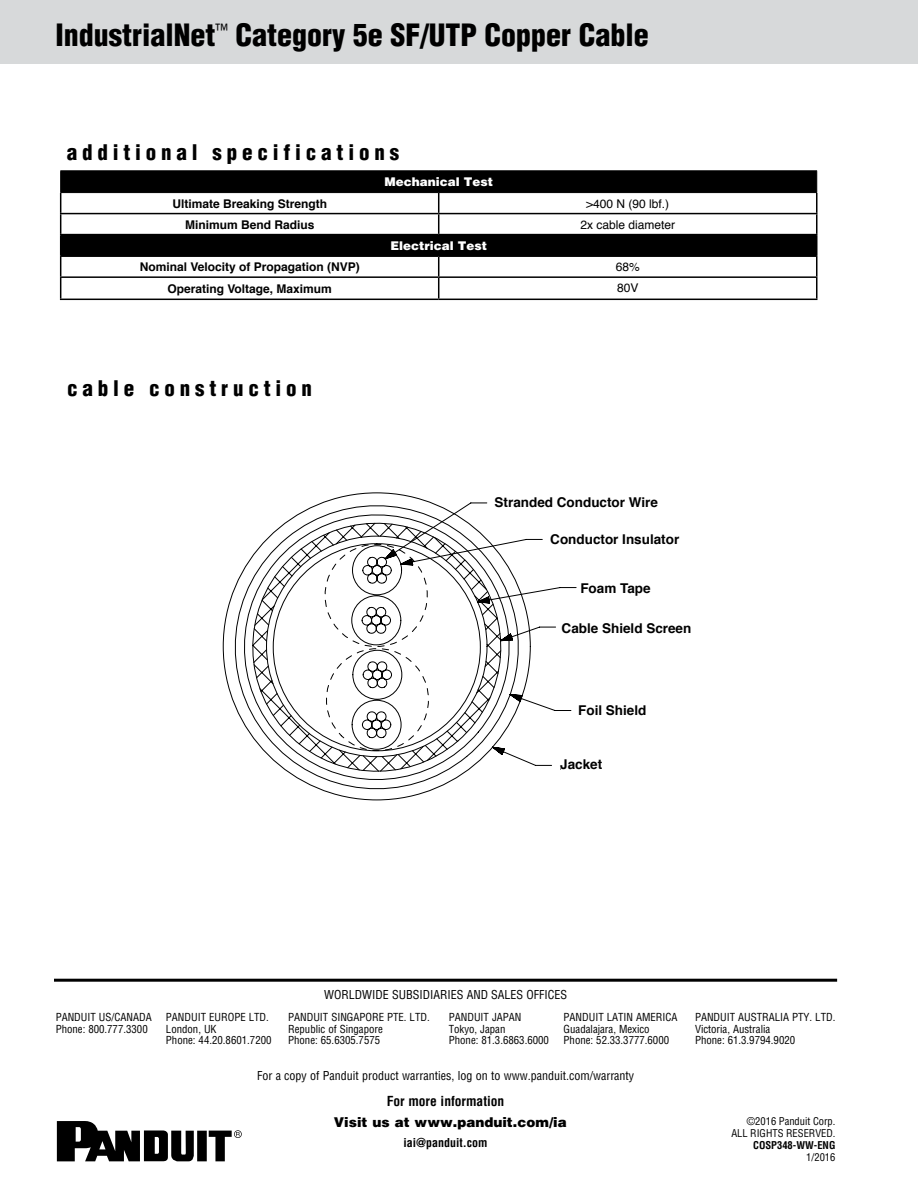
<style>
.page{position:relative;width:918px;height:1188px;background:#fff}
.page>*{position:absolute;margin:0;border:0;box-sizing:border-box;transform-origin:0 0}
.t1{font:900 condensed 30px "Helvetica";color:#000}
.t2{font:900 condensed 21px "Helvetica";letter-spacing:.23em;color:#000}
.t3{font:700 13.5px "Helvetica";color:#000}
.t4{font:900 13.5px "Helvetica";color:#000}
.t5{font:700 condensed 13.5px "Helvetica";color:#000}
.t6{font:condensed 12px "Helvetica";color:#000}
.t7{font:700 12px "Helvetica";color:#000}
.t8{font:12px "Helvetica";color:#000}
.t9{font:900 12px "Helvetica";color:#fff}
.t10{font:700 condensed 12px "Helvetica";color:#000}
.t11{font:condensed 10.8px/11.6px "Helvetica";color:#000}
.t12{font:condensed 10.5px/12px "Helvetica";color:#000;text-align:right}
.t13{font:700 condensed 10.5px "Helvetica";color:#000}
</style>
<div class="page">
<div style="left:0;top:0;width:918px;height:64px;background:#d7d9da"></div>
<svg style="left:61px;top:171px;width:755px;height:84px;fill:#000"></svg>
<hr style="left:60px;top:213px;width:379px;height:1px;background:#000">
<hr style="left:439px;top:213px;width:378px;height:1px;background:#000">
<svg style="left:438px;top:193px;width:1px;height:41px"></svg>
<hr style="left:60px;top:234px;width:379px;height:1px;background:#000">
<hr style="left:439px;top:234px;width:378px;height:1px;background:#000">
<hr style="left:60px;top:255px;width:379px;height:2px;background:#000">
<hr style="left:439px;top:255px;width:378px;height:2px;background:#000">
<hr style="left:60px;top:276px;width:379px;height:2px;background:#000">
<hr style="left:439px;top:276px;width:378px;height:2px;background:#000">
<svg style="left:438px;top:257px;width:1px;height:42px"></svg>
<hr style="left:60px;top:299px;width:379px;height:1px;background:#000">
<hr style="left:439px;top:299px;width:378px;height:1px;background:#000">
<svg style="left:60px;top:171px;width:1px;height:128px"></svg>
<hr style="left:60px;top:170px;width:379px;height:1px;background:#000">
<hr style="left:439px;top:170px;width:378px;height:1px;background:#000">
<svg style="left:816px;top:171px;width:1px;height:128px"></svg>
<hr style="left:60px;top:192px;width:379px;height:1px;background:#000">
<hr style="left:439px;top:192px;width:378px;height:1px;background:#000">
<svg style="left:222px;top:493px;width:355px;height:308px"></svg>
<div style="left:495px;top:482px;width:266px;height:39px;background:#fff"></div>
<div style="left:550px;top:518px;width:267px;height:40px;background:#fff"></div>
<div style="left:562px;top:608px;width:224px;height:39px;background:#fff"></div>
<div style="left:561px;top:753px;width:142px;height:39px;background:#fff"></div>
<hr style="left:54px;top:979px;width:783px;height:3px;background:#000">
<svg style="left:57px;top:1121px;width:185px;height:40px"></svg>
<h1 class="t1" style="left:56px;top:16px;width:595px">IndustrialNet<sup>™</sup> Category 5e SF/UTP Copper Cable</h1>
<h2 class="t2" style="left:67px;top:139px;width:334px">additional specifications</h2>
<p class="t9" style="left:384px;top:174px;width:110px">Mechanical Test</p>
<p class="t7" style="left:172px;top:194px;width:156px">Ultimate Breaking Strength</p>
<p class="t8" style="left:586px;top:194px;width:85px">&gt;400 N (90 lbf.)</p>
<p class="t7" style="left:185px;top:215px;width:131px">Minimum Bend Radius</p>
<p class="t8" style="left:580px;top:215px;width:96px">2x cable diameter</p>
<p class="t9" style="left:390px;top:238px;width:98px">Electrical Test</p>
<p class="t7" style="left:140px;top:257px;width:222px">Nominal Velocity of Propagation (NVP)</p>
<p class="t8" style="left:616px;top:258px;width:26px">68%</p>
<p class="t7" style="left:167px;top:279px;width:166px">Operating Voltage, Maximum</p>
<p class="t8" style="left:617px;top:279px;width:23px">80V</p>
<h2 class="t2" style="left:67px;top:375px;width:246px">cable construction</h2>
<p class="t3" style="left:495px;top:491px;width:165px">Stranded Conductor Wire</p>
<p class="t3" style="left:550px;top:528px;width:131px">Conductor Insulator</p>
<p class="t3" style="left:580px;top:578px;width:72px">Foam Tape</p>
<p class="t3" style="left:562px;top:618px;width:131px">Cable Shield Screen</p>
<p class="t3" style="left:578px;top:699px;width:70px">Foil Shield</p>
<p class="t3" style="left:560px;top:753px;width:44px">Jacket</p>
<p class="t6" style="left:324px;top:987px;width:245px">WORLDWIDE SUBSIDIARIES AND SALES OFFICES</p>
<p class="t11" style="left:564px;top:1011px;width:115px">PANDUIT LATIN AMERICA<br>Guadalajara, Mexico<br>Phone: 52.33.3777.6000</p>
<p class="t11" style="left:288px;top:1011px;width:143px">PANDUIT SINGAPORE PTE. LTD.<br>Republic of Singapore<br>Phone: 65.6305.7575</p>
<p class="t11" style="left:695px;top:1011px;width:142px">PANDUIT AUSTRALIA PTY. LTD.<br>Victoria, Australia<br>Phone: 61.3.9794.9020</p>
<p class="t11" style="left:56px;top:1011px;width:98px">PANDUIT US/CANADA<br>Phone: 800.777.3300</p>
<p class="t11" style="left:166px;top:1011px;width:107px">PANDUIT EUROPE LTD.<br>London, UK<br>Phone: 44.20.8601.7200</p>
<p class="t11" style="left:449px;top:1011px;width:102px">PANDUIT JAPAN<br>Tokyo, Japan<br>Phone: 81.3.6863.6000</p>
<p class="t6" style="left:257px;top:1068px;width:379px">For a copy of Panduit product warranties, log on to www.panduit.com/warranty</p>
<p class="t5" style="left:387px;top:1093px;width:119px">For more information</p>
<p class="t10" style="left:403px;top:1135px;width:85px">iai@panduit.com</p>
<p class="t4" style="left:334px;top:1113px;width:234px">Visit us at www.panduit.com/ia</p>
<p class="t12" style="left:731px;top:1115px;width:106px">©2016 Panduit Corp.<br>ALL RIGHTS RESERVED.</p>
<p class="t13" style="left:753px;top:1139px;width:84px">COSP348-WW-ENG</p>
<p class="t12" style="left:806px;top:1151px;width:31px">1/2016</p>
</div>
